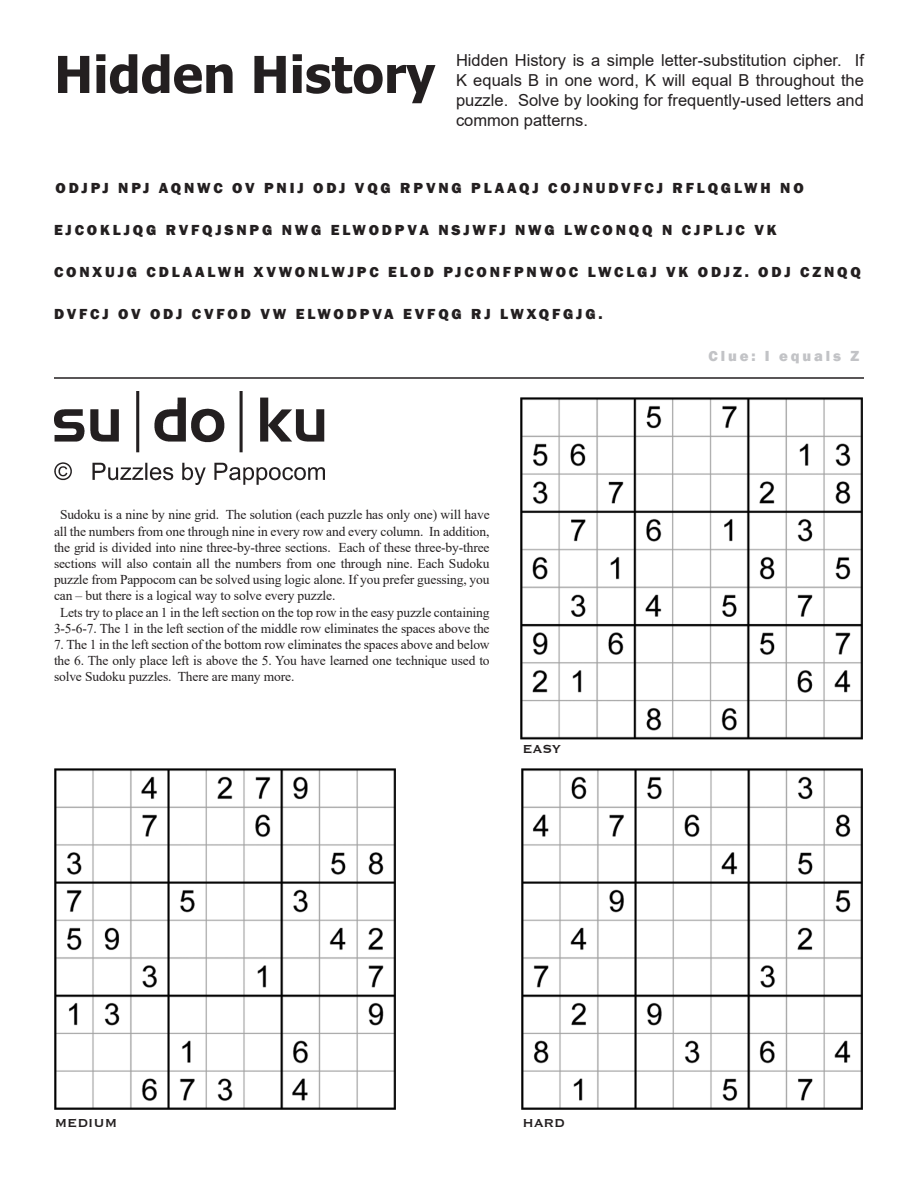
<style>
.page{position:relative;width:918px;height:1188px;background:#fff}
.page>*{position:absolute;margin:0;border:0;box-sizing:border-box;transform-origin:0 0}
.tagline{font:700 51px "Tahoma";color:#231f20}
.t1{font:16.5px/19.8px "Arial";color:#231f20;text-align:justify}
.body_text{font:800 15px "Franklin Gothic";letter-spacing:.19em;color:#231f20}
.t2{font:700 15px "Copperplate Gothic BT";color:#231f20}
.body_text-2{font:800 15px "Franklin Gothic";letter-spacing:.19em;color:#c2c3c6}
.body_text-3{font:13.5px/16.2px "Times New Roman";letter-spacing:-.01em;color:#231f20;text-align:justify}
</style>
<div class="page">
<img style="left:54px;top:392px;width:270px;height:92px">
<hr style="left:54px;top:377px;width:810px;height:2px;background:#231f20">
<img style="left:521px;top:398px;width:341px;height:341px">
<img style="left:521px;top:769px;width:341px;height:341px">
<img style="left:55px;top:769px;width:341px;height:341px">
<p class="tagline" style="left:54px;top:39px;width:383px">Hidden History</p>
<p class="t1" style="left:456px;top:51px;width:410px">Hidden History is a simple letter-substitution cipher. If K equals B in one word, K will equal B throughout the puzzle. Solve by looking for frequently-used letters and common patterns.</p>
<p class="body_text" style="left:56px;top:178px;width:750px">ODJPJ NPJ AQNWC OV PNIJ ODJ VQG RPVNG PLAAQJ COJNUDVFCJ RFLQGLWH NO</p>
<p class="body_text" style="left:54px;top:220px;width:724px">EJCOKLJQG RVFQJSNPG NWG ELWODPVA NSJWFJ NWG LWCONQQ N CJPLJC VK</p>
<p class="body_text" style="left:54px;top:262px;width:808px">CONXUJG CDLAALWH XVWONLWJPC ELOD PJCONFPNWOC LWCLGJ VK ODJZ. ODJ CZNQQ</p>
<p class="body_text" style="left:54px;top:304px;width:550px">DVFCJ OV ODJ CVFOD VW ELWODPVA EVFQG RJ LWXQFGJG.</p>
<p class="body_text-2" style="left:709px;top:346px;width:152px">Clue: I equals Z</p>
<p class="body_text-3" style="left:54px;top:506px;width:437px;text-indent:6px">Sudoku is a nine by nine grid. The solution (each puzzle has only one) will have all the numbers from one through nine in every row and every column. In addition, the grid is divided into nine three-by-three sections. Each of these three-by-three sections will also contain all the numbers from one through nine. Each Sudoku puzzle from Pappocom can be solved using logic alone. If you prefer guessing, you can – but there is a logical way to solve every puzzle.</p>
<p class="body_text-3" style="left:54px;top:604px;width:437px;text-align:center">Lets try to place an 1 in the left section on the top row in the easy puzzle containing<br>3-5-6-7. The 1 in the left section of the middle row eliminates the spaces above the</p>
<p class="body_text-3" style="left:54px;top:636px;width:437px">7. The 1 in the left section of the bottom row eliminates the spaces above and below the 6. The only place left is above the 5. You have learned one technique used to solve Sudoku puzzles. There are many more.</p>
<p class="t2" style="left:523px;top:741px;width:40px">EASY</p>
<p class="t2" style="left:55px;top:1115px;width:64px">MEDIUM</p>
<p class="t2" style="left:523px;top:1115px;width:44px">HARD</p>
</div>
